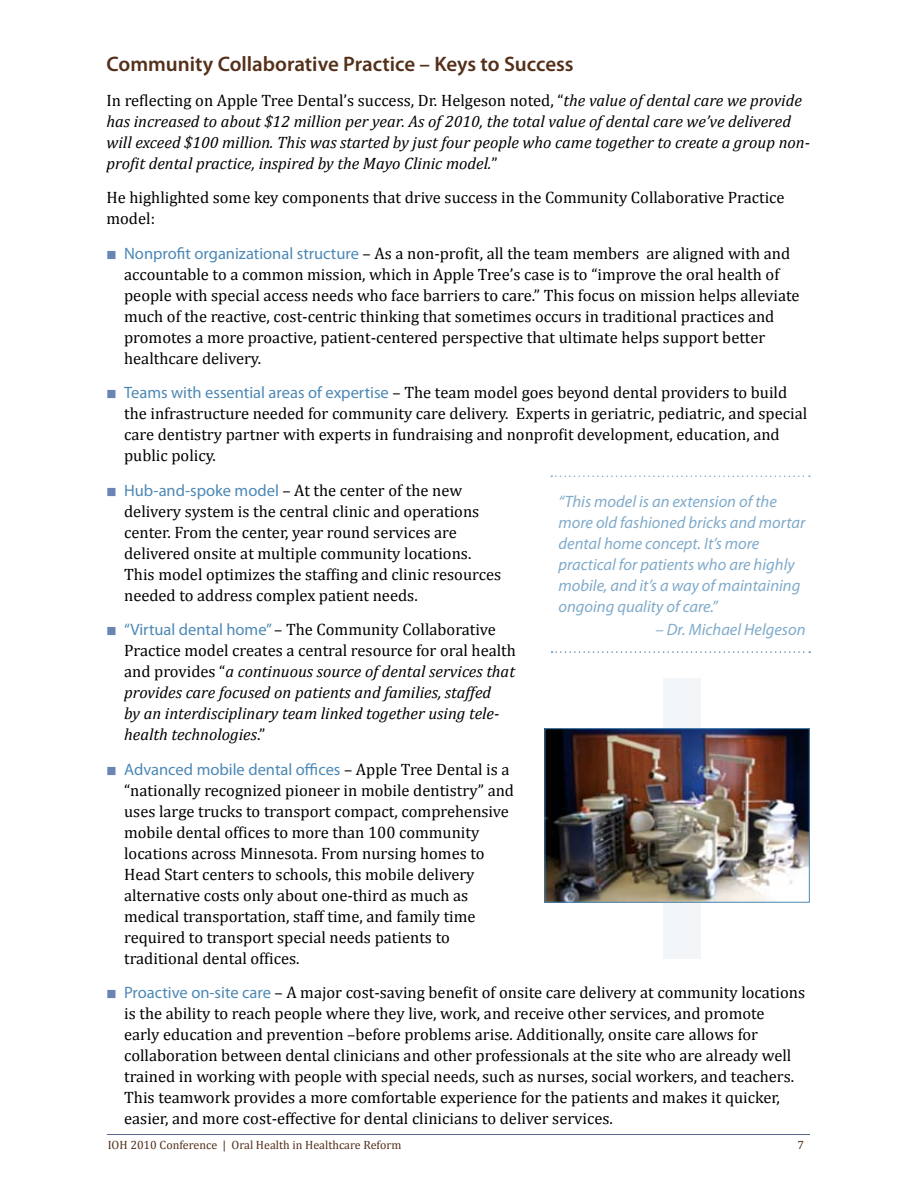
<style>
.page{position:relative;width:918px;height:1188px;background:#fff}
.page>*{position:absolute;margin:0;border:0;box-sizing:border-box;transform-origin:0 0}
.t1{font:600 21px "Myriad Pro";color:#54301a}
.t2{font:16.5px/21px "Cambria";color:#000}
.t3{font:italic 16.5px/21px "Cambria";color:#000}
.t4{font:italic 16.5px/21px "Myriad Pro";color:#80aaca}
.t5{font:16.5px "Myriad Pro";color:#4d88b5}
.t6{font:12px "Cambria";color:#54301a}
.s1{font-style:normal}
.s2{font-size:12px;color:#6a85b5}
.s3{font-family:"Myriad Pro";color:#4d88b5}
.s4{font-style:normal;font-size:12px;color:#6a85b5}
.s5{font-family:"Myriad Pro";font-style:normal;color:#4d88b5}
.s6{font-family:"Cambria";font-size:12px;color:#6a85b5}
.s7{font-family:"Cambria";color:#000}
</style>
<div class="page">
<hr style="left:107px;top:1134px;width:703px;height:1px;background:#576588">
<svg style="left:551px;top:476px;width:259px;height:1px"></svg>
<svg style="left:552px;top:651px;width:258px;height:2px"></svg>
<div style="left:663px;top:679px;width:38px;height:280px;background:#f2f6f9"></div>
<img style="left:546px;top:730px;width:262px;height:171px">
<div style="left:544px;top:728px;width:266px;height:175px;border:1px solid #4d88b5"></div>
<p class="t1" style="left:106px;top:51px;width:469px">Community Collaborative Practice – Keys to Success</p>
<p class="t3" style="left:106px;top:89px;width:705px"><span class="s1">In reflecting on Apple Tree Dental’s success, Dr. Helgeson noted, “</span>the value of dental care we provide has increased to about $12 million per year. As of 2010, the total value of dental care we’ve delivered will exceed $100 million. This was started by just four people who came together to create a group non&shy;profit dental practice, inspired by the Mayo Clinic model.<span class="s1">”</span></p>
<p class="t2" style="left:106px;top:187px;width:680px">He highlighted some key components that drive success in the Community Collaborative Practice model:</p>
<p class="t2" style="left:124px;top:243px;width:677px;text-indent:-18px"><span class="s2">ሁሁ</span> <span class="s3">Nonprofit organizational structure</span> – As a non-profit, all the team members are aligned with and accountable to a common mission, which in Apple Tree’s case is to “improve the oral health of people with special access needs who face barriers to care.” This focus on mission helps alleviate much of the reactive, cost-centric thinking that sometimes occurs in traditional practices and promotes a more proactive, patient-centered perspective that ultimate helps support better healthcare delivery.</p>
<p class="t2" style="left:124px;top:382px;width:685px;text-indent:-18px"><span class="s2">ሁሁ</span> <span class="s3">Teams with essential areas of expertise</span> – The team model goes beyond dental providers to build the infrastructure needed for community care delivery. Experts in geriatric, pediatric, and special care dentistry partner with experts in fundraising and nonprofit development, education, and public policy.</p>
<p class="t2" style="left:124px;top:480px;width:379px;text-indent:-18px"><span class="s2">ሁሁ</span> <span class="s3">Hub-and-spoke model</span> – At the center of the new delivery system is the central clinic and operations center. From the center, year round services are delivered onsite at multiple community locations.<br>This model optimizes the staffing and clinic resources needed to address complex patient needs.</p>
<p class="t3" style="left:124px;top:619px;width:393px;text-indent:-18px"><span class="s4">ሁሁ</span> <span class="s5">“Virtual dental home”</span> <span class="s1">– The Community Collaborative Practice model creates a central resource for oral health and provides “</span>a continuous source of dental services that provides care focused on patients and families, staffed<br>by an interdisciplinary team linked together using tele&shy;health technologies<span class="s1">.”</span></p>
<p class="t5" style="left:106px;top:759px;width:405px"><span class="s6">ሁሁ</span> Advanced mobile dental offices <span class="s7">– Apple Tree Dental is a</span></p>
<p class="t2" style="left:124px;top:780px;width:392px">“nationally recognized pioneer in mobile dentistry” and uses large trucks to transport compact, comprehensive mobile dental offices to more than 100 community locations across Minnesota. From nursing homes to Head Start centers to schools, this mobile delivery alternative costs only about one-third as much as medical transportation, staff time, and family time required to transport special needs patients to traditional dental offices.</p>
<p class="t2" style="left:124px;top:982px;width:683px;text-indent:-18px"><span class="s2">ሁሁ</span> <span class="s3">Proactive on-site care</span> – A major cost-saving benefit of onsite care delivery at community locations is the ability to reach people where they live, work, and receive other services, and promote<br>early education and prevention –before problems arise. Additionally, onsite care allows for collaboration between dental clinicians and other professionals at the site who are already well trained in working with people with special needs, such as nurses, social workers, and teachers.<br>This teamwork provides a more comfortable experience for the patients and makes it quicker, easier, and more cost-effective for dental clinicians to deliver services.</p>
<p class="t4" style="left:559px;top:490px;width:248px">“This model is an extension of the more old fashioned bricks and mortar dental home concept. It’s more practical for patients who are highly mobile, and it’s a way of maintaining ongoing quality of care.”</p>
<p class="t4" style="left:656px;top:619px;width:151px">– Dr. Michael Helgeson</p>
<p class="t6" style="left:108px;top:1138px;width:295px">IOH 2010 Conference | Oral Health in Healthcare Reform</p>
<p class="t6" style="left:798px;top:1138px;width:8px">7</p>
</div>
